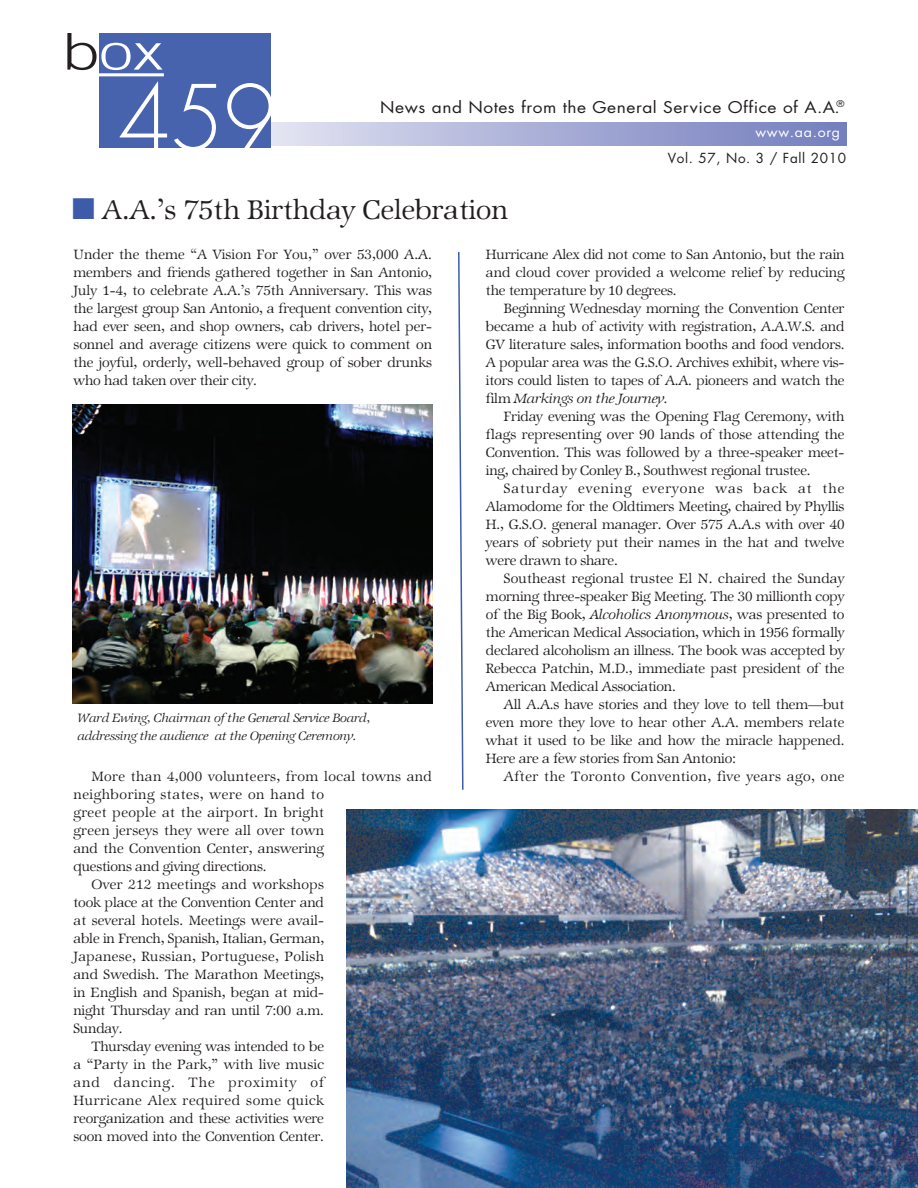
<style>
.page{position:relative;width:918px;height:1188px;background:#fff}
.page>*{position:absolute;margin:0;border:0;box-sizing:border-box;transform-origin:0 0}
.t1{font:30px "Zapf Internatl IT Cby BT Light";color:#231f20}
.t2{font:15.75px "Futura";letter-spacing:.03em;color:#231f20;scale:1.1 1}
.t3{font:15px/18px "Zapf Internatl IT Cby BT Light";color:#231f20;text-align:justify}
.t4{font:15px "Zapf Internatl IT Cby BT Light";letter-spacing:.035em;color:#231f20}
.t5{font:15px "Zapf Internatl IT Cby BT Light";letter-spacing:.025em;color:#231f20}
.t6{font:15px "Zapf Internatl IT Cby BT Light";letter-spacing:.02em;color:#231f20}
.t7{font:15px "Zapf Internatl IT Cby BT Light";letter-spacing:.03em;color:#231f20}
.t8{font:15px "Zapf Internatl IT Cby BT Light";letter-spacing:.065em;color:#231f20}
.t9{font:15px "Zapf Internatl IT Cby BT Light Ital";letter-spacing:-.01em;color:#231f20}
.t10{font:13.5px/18px "Zapf Internatl IT Cby BT Light Ital";letter-spacing:-.01em;color:#231f20}
.t11{font:13.5px "Futura";letter-spacing:.05em;color:#231f20}
.t12{font:13.5px "Futura";letter-spacing:.05em;color:#fff;scale:1.05 1}
.s1{color:#3c5caa}
.s2{font-family:"Zapf Internatl IT Cby BT Light"}
.s3{font-family:"Zapf Internatl IT Cby BT Light Ital"}
</style>
<div class="page">
<div style="left:267px;top:122px;width:579px;height:23px;background:linear-gradient(to right,#e1e2f1,#717bbc)"></div>
<div style="left:100px;top:33px;width:171px;height:114px;background:#4863ae"></div>
<svg style="left:120px;top:82px;width:47px;height:66px"></svg>
<svg style="left:174px;top:84px;width:42px;height:64px"></svg>
<svg style="left:227px;top:83px;width:46px;height:65px"></svg>
<svg style="left:67px;top:33px;width:96px;height:37px"></svg>
<hr style="left:96px;top:73px;width:68px;height:3px;background:#fff">
<svg style="left:458px;top:252px;width:6px;height:538px"></svg>
<img style="left:72px;top:404px;width:361px;height:299px">
<img style="left:346px;top:810px;width:572px;height:378px">
<p class="t2" style="left:380px;top:99px;width:424px">News and Notes from the General Service Office of A.A.<sup>®</sup></p>
<p class="t12" style="left:755px;top:126px;width:82px">www.aa.org</p>
<h1 class="t1" style="left:72px;top:198px;width:438px"><span class="s1">■</span> A.A.’s 75th Birthday Celebration</h1>
<p class="t11" style="left:668px;top:151px;width:180px">Vol. 57, No. 3 / Fall 2010</p>
<p class="t3" style="left:73px;top:247px;width:360px">Under the theme “A Vision For You,” over 53,000 A.A. members and friends gathered together in San Antonio, July 1-4, to celebrate A.A.’s 75th Anniversary. This was the largest group San Antonio, a frequent convention city, had ever seen, and shop owners, cab drivers, hotel per&shy;sonnel and average citizens were quick to comment on the joyful, orderly, well-behaved group of sober drunks who had taken over their city.</p>
<p class="t10" style="left:78px;top:710px;width:294px">Ward Ewing, Chairman of the General Service Board, addressing the audience at the Opening Ceremony.</p>
<p class="t5" style="left:91px;top:771px;width:342px">More than 4,000 volunteers, from local towns and</p>
<p class="t4" style="left:73px;top:789px;width:252px">neighboring states, were on hand to</p>
<p class="t7" style="left:73px;top:807px;width:252px">greet people at the airport. In bright</p>
<p class="t6" style="left:73px;top:825px;width:252px">green jerseys they were all over town</p>
<p class="t3" style="left:73px;top:841px;width:252px">and the Convention Center, answering</p>
<p class="t3" style="left:73px;top:859px;width:195px">questions and giving directions.</p>
<p class="t6" style="left:91px;top:879px;width:234px">Over 212 meetings and workshops</p>
<p class="t3" style="left:73px;top:895px;width:252px">took place at the Convention Center and</p>
<p class="t3" style="left:73px;top:913px;width:252px">at several hotels. Meetings were avail-</p>
<p class="t3" style="left:73px;top:931px;width:252px">able in French, Spanish, Italian, German,</p>
<p class="t5" style="left:73px;top:951px;width:252px">Japanese, Russian, Portuguese, Polish</p>
<p class="t3" style="left:73px;top:967px;width:252px">and Swedish. The Marathon Meetings,</p>
<p class="t3" style="left:73px;top:985px;width:252px">in English and Spanish, began at mid-</p>
<p class="t3" style="left:73px;top:1003px;width:252px">night Thursday and ran until 7:00 a.m.</p>
<p class="t3" style="left:73px;top:1021px;width:50px">Sunday.</p>
<p class="t3" style="left:91px;top:1039px;width:234px">Thursday evening was intended to be</p>
<p class="t3" style="left:73px;top:1057px;width:252px">a “Party in the Park,” with live music</p>
<p class="t8" style="left:73px;top:1077px;width:252px">and dancing. The proximity of</p>
<p class="t4" style="left:73px;top:1095px;width:252px">Hurricane Alex required some quick</p>
<p class="t3" style="left:73px;top:1111px;width:252px">reorganization and these activities were</p>
<p class="t3" style="left:73px;top:1129px;width:252px">soon moved into the Convention Center.</p>
<p class="t3" style="left:486px;top:247px;width:360px">Hurricane Alex did not come to San Antonio, but the rain and cloud cover provided a welcome relief by reducing the temperature by 10 degrees.</p>
<p class="t3" style="left:486px;top:301px;width:360px;text-indent:18px">Beginning Wednesday morning the Convention Center became a hub of activity with registration, A.A.W.S. and GV literature sales, information booths and food vendors.<br>A popular area was the G.S.O. Archives exhibit, where vis&shy;itors could listen to tapes of A.A. pioneers and watch the</p>
<p class="t9" style="left:486px;top:393px;width:184px"><span class="s2">film</span> Markings on the Journey.</p>
<p class="t3" style="left:486px;top:409px;width:360px;text-indent:18px">Friday evening was the Opening Flag Ceremony, with flags representing over 90 lands of those attending the Convention. This was followed by a three-speaker meet&shy;ing, chaired by Conley B., Southwest regional trustee.</p>
<p class="t3" style="left:486px;top:481px;width:360px;text-indent:18px">Saturday evening everyone was back at the Alamodome for the Oldtimers Meeting, chaired by Phyllis H., G.S.O. general manager. Over 575 A.A.s with over 40 years of sobriety put their names in the hat and twelve were drawn to share.</p>
<p class="t3" style="left:486px;top:571px;width:360px;text-indent:18px">Southeast regional trustee El N. chaired the Sunday morning three-speaker Big Meeting. The 30 millionth copy of the Big Book, <span class="s3">Alcoholics Anonymous</span>, was presented to the American Medical Association, which in 1956 formally declared alcoholism an illness. The book was accepted by Rebecca Patchin, M.D., immediate past president of the American Medical Association.</p>
<p class="t3" style="left:486px;top:697px;width:360px;text-indent:18px">All A.A.s have stories and they love to tell them—but even more they love to hear other A.A. members relate what it used to be like and how the miracle happened.<br>Here are a few stories from San Antonio:</p>
<p class="t4" style="left:504px;top:771px;width:342px">After the Toronto Convention, five years ago, one</p>
</div>
